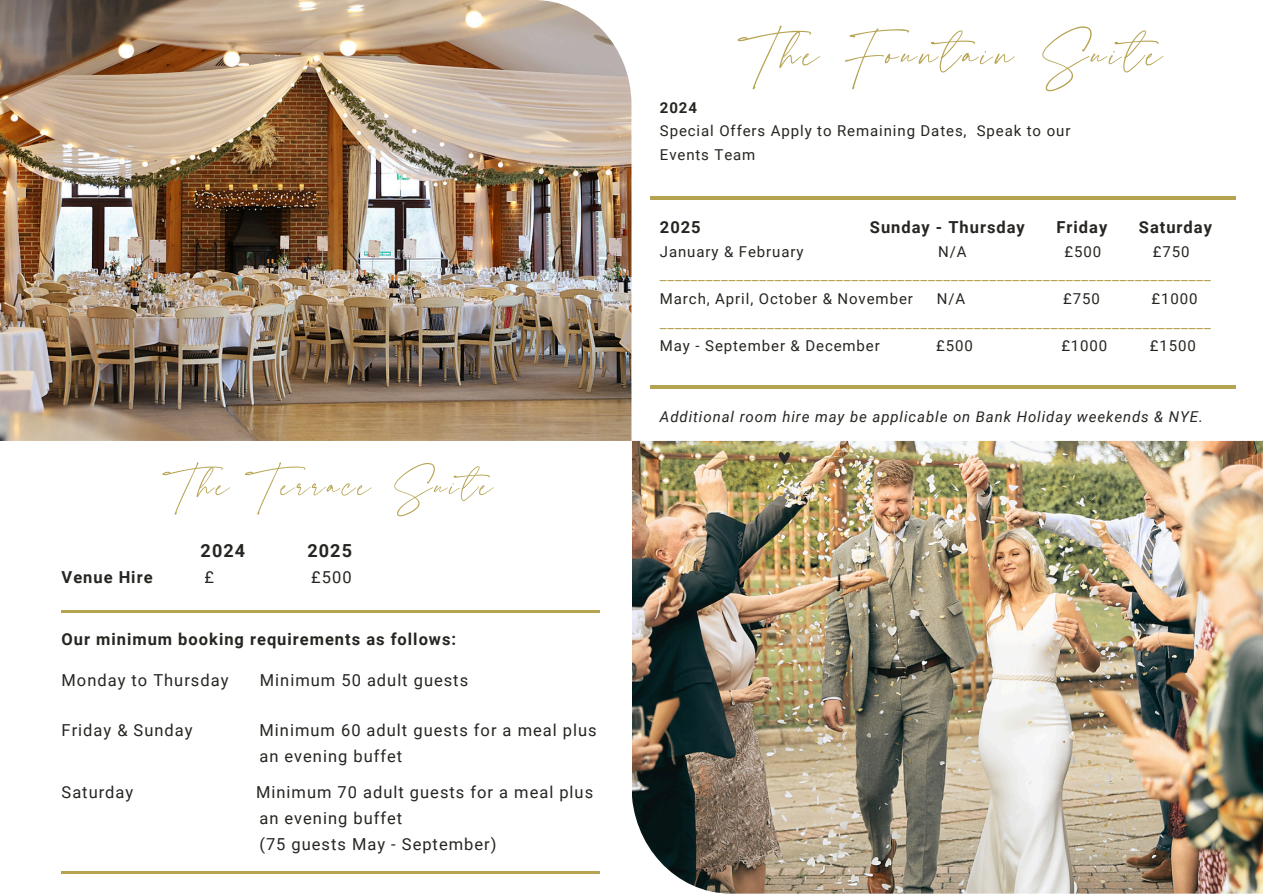
<style>
.page{position:relative;width:1263px;height:894px;background:#fff}
.page>*{position:absolute;margin:0;border:0;box-sizing:border-box;transform-origin:0 0}
.t1{font:67.5px "La Luxes Script";letter-spacing:.06em;color:#b6a351}
.t2{font:55.5px "La Luxes Script";letter-spacing:.06em;color:#b6a351}
.t3{font:700 18px "Roboto";letter-spacing:.06em;color:#262521}
.t4{font:16.5px "Roboto";letter-spacing:.06em;color:#262521}
.t5{font:700 16.5px "Roboto";letter-spacing:.06em;color:#262521}
.t6{font:15px/23.7px "Roboto";letter-spacing:.06em;color:#262521}
.t7{font:15px/23.7px "Roboto";color:#b6a351}
.t8{font:italic 15px "Roboto";letter-spacing:.06em;color:#262521}
.t9{font:700 15px "Roboto";color:#262521}
.s1{color:#262521}
</style>
<div class="page">
<img style="left:632px;top:441px;width:631px;height:452px">
<img style="left:0;top:0;width:631px;height:441px">
<img style="left:687px;top:450px;width:197px;height:14px">
<svg style="left:62px;top:610px;width:537px;height:2px"></svg>
<svg style="left:62px;top:871px;width:537px;height:2px"></svg>
<svg style="left:650px;top:197px;width:586px;height:2px"></svg>
<hr style="left:650px;top:385px;width:586px;height:3px;background:#b6a351">
<p class="t2" style="left:168px;top:453px;width:327px">The Terrace Suite</p>
<p class="t3" style="left:201px;top:540px;width:46px">2024</p>
<p class="t3" style="left:307px;top:540px;width:46px">2025</p>
<p class="t5" style="left:62px;top:567px;width:93px">Venue Hire</p>
<p class="t4" style="left:204px;top:567px;width:11px">£</p>
<p class="t4" style="left:311px;top:567px;width:42px">£500</p>
<h2 class="t5" style="left:62px;top:629px;width:396px">Our minimum booking requirements as follows:</h2>
<p class="t4" style="left:62px;top:670px;width:168px">Monday to Thursday</p>
<p class="t4" style="left:260px;top:670px;width:210px">Minimum 50 adult guests</p>
<p class="t4" style="left:62px;top:720px;width:133px">Friday &amp; Sunday</p>
<p class="t4" style="left:260px;top:720px;width:339px">Minimum 60 adult guests for a meal plus</p>
<p class="t4" style="left:259px;top:746px;width:144px">an evening buffet</p>
<h3 class="t4" style="left:62px;top:782px;width:73px">Saturday</h3>
<h3 class="t4" style="left:256px;top:782px;width:339px">Minimum 70 adult guests for a meal plus</h3>
<p class="t4" style="left:259px;top:808px;width:144px">an evening buffet</p>
<p class="t4" style="left:259px;top:834px;width:239px">(75 guests May - September)</p>
<p class="t1" style="left:744px;top:14px;width:420px">The Fountain Suite</p>
<p class="t9" style="left:660px;top:99px;width:39px">2024</p>
<p class="t6" style="left:660px;top:119px;width:412px">Special Offers Apply to Remaining Dates, Speak to our<br>Events Team</p>
<p class="t5" style="left:660px;top:217px;width:42px">2025</p>
<p class="t5" style="left:870px;top:217px;width:156px">Sunday - Thursday</p>
<p class="t5" style="left:1056px;top:217px;width:52px">Friday</p>
<p class="t5" style="left:1139px;top:217px;width:75px">Saturday</p>
<p class="t6" style="left:660px;top:239px;width:145px">January &amp; February</p>
<p class="t6" style="left:938px;top:239px;width:30px">N/A</p>
<p class="t6" style="left:1064px;top:239px;width:38px">£500</p>
<p class="t7" style="left:660px;top:239px;width:552px;text-indent:493px"><span class="s1">£750 </span>________________________________________________________________________</p>
<p class="t6" style="left:660px;top:287px;width:254px">March, April, October &amp; November</p>
<p class="t6" style="left:937px;top:287px;width:30px">N/A</p>
<p class="t6" style="left:1063px;top:287px;width:38px">£750</p>
<p class="t6" style="left:1151px;top:287px;width:47px">£1000</p>
<p class="t7" style="left:660px;top:310px;width:552px">________________________________________________________________________</p>
<p class="t6" style="left:660px;top:334px;width:221px">May - September &amp; December</p>
<p class="t6" style="left:936px;top:334px;width:38px">£500</p>
<p class="t6" style="left:1061px;top:334px;width:47px">£1000</p>
<p class="t6" style="left:1150px;top:334px;width:47px">£1500</p>
<p class="t8" style="left:660px;top:408px;width:545px">Additional room hire may be applicable on Bank Holiday weekends &amp; NYE.</p>
</div>
